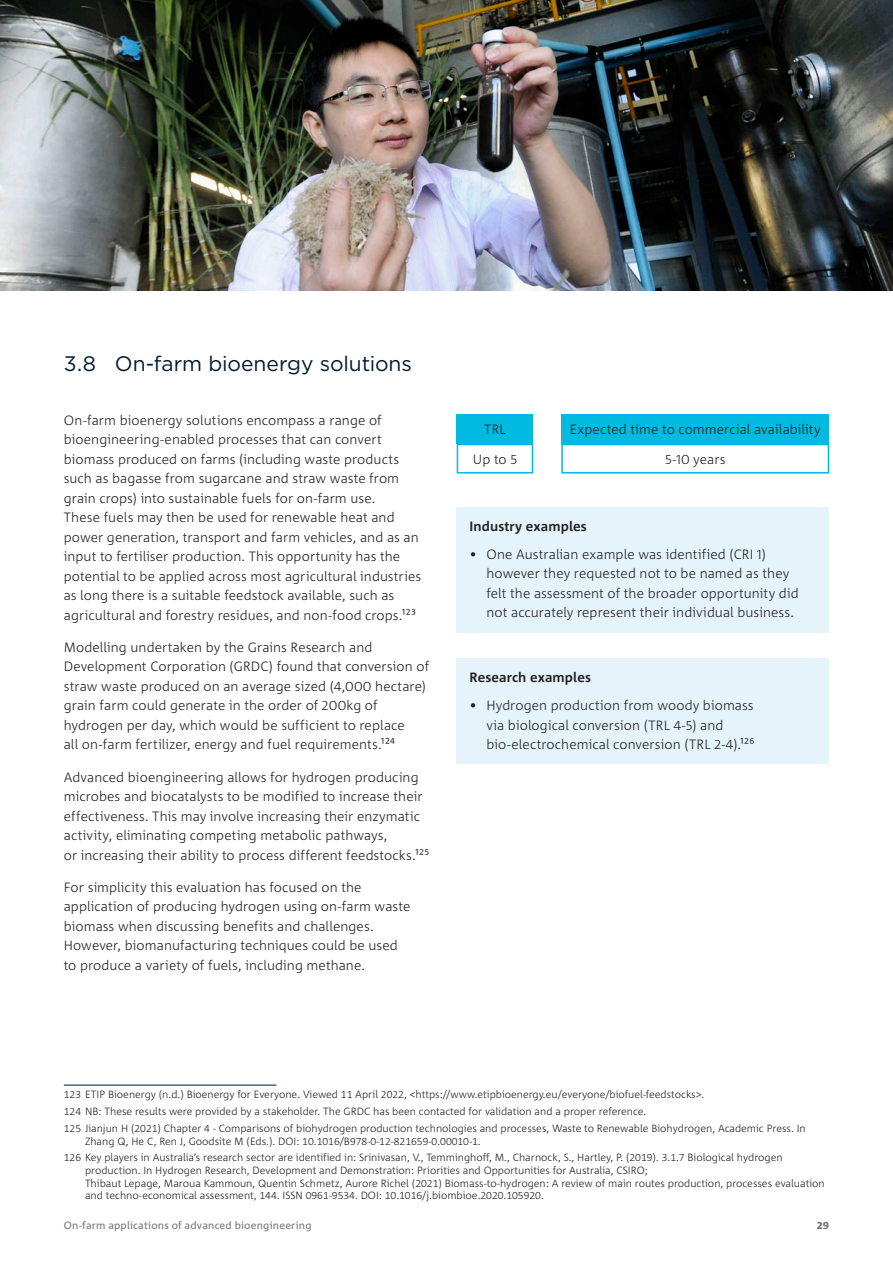
<style>
.page{position:relative;width:893px;height:1263px;background:#fff}
.page>*{position:absolute;margin:0;border:0;box-sizing:border-box;transform-origin:0 0}
.H2_Heading_numbered{font:21px "Gotham";letter-spacing:-.005em;color:#001932}
.Body_Copy{font:300 13.5px/19.5px "Corpid C1";letter-spacing:.005em;color:#231f20}
.Body_Copy-2{font:700 13.5px "Corpid C1";letter-spacing:.01em;color:#231f20}
.Footnote_second{font:300 10.5px/12.6px "Corpid C1";color:#231f20}
.Footnote{font:300 10.5px "Corpid C1";color:#231f20}
.t1{font:10.5px "Corpid C1";letter-spacing:.02em;color:#757679}
.t2{font:800 10.5px "Corpid C1";color:#757679}
</style>
<div class="page">
<img style="left:0;top:0;width:893px;height:291px">
<div style="left:457px;top:507px;width:372px;height:126px;background:#e4f4fa"></div>
<hr style="left:64px;top:1085px;width:212px;height:1px;background:#001932">
<div style="left:457px;top:414px;width:76px;height:30px;background:#00bae2"></div>
<div style="left:457px;top:444px;width:76px;height:29px;border:2px solid #00bae2"></div>
<div style="left:561px;top:414px;width:268px;height:30px;background:#00bae2"></div>
<div style="left:561px;top:444px;width:268px;height:29px;border:2px solid #00bae2"></div>
<div style="left:457px;top:659px;width:372px;height:105px;background:#e4f4fa"></div>
<h2 class="H2_Heading_numbered" style="left:64px;top:351px;width:350px">3.8 On-farm bioenergy solutions</h2>
<p class="Body_Copy" style="left:64px;top:410px;width:359px">On-farm bioenergy solutions encompass a range of bioengineering-enabled processes that can convert biomass produced on farms (including waste products such as bagasse from sugarcane and straw waste from grain crops) into sustainable fuels for on-farm use.<br>These fuels may then be used for renewable heat and power generation, transport and farm vehicles, and as an input to fertiliser production. This opportunity has the potential to be applied across most agricultural industries as long there is a suitable feedstock available, such as agricultural and forestry residues, and non-food crops.123</p>
<p class="Body_Copy" style="left:64px;top:637px;width:367px">Modelling undertaken by the Grains Research and Development Corporation (GRDC) found that conversion of straw waste produced on an average sized (4,000 hectare) grain farm could generate in the order of 200kg of hydrogen per day, which would be sufficient to replace<br>all on-farm fertilizer, energy and fuel requirements.124</p>
<p class="Body_Copy" style="left:64px;top:767px;width:367px">Advanced bioengineering allows for hydrogen producing microbes and biocatalysts to be modified to increase their effectiveness. This may involve increasing their enzymatic activity, eliminating competing metabolic pathways,<br>or increasing their ability to process different feedstocks.125</p>
<p class="Body_Copy" style="left:64px;top:877px;width:348px">For simplicity this evaluation has focused on the application of producing hydrogen using on-farm waste biomass when discussing benefits and challenges.<br>However, biomanufacturing techniques could be used to produce a variety of fuels, including methane.</p>
<p class="Body_Copy" style="left:484px;top:419px;width:23px">TRL</p>
<p class="Body_Copy" style="left:473px;top:449px;width:45px">Up to 5</p>
<p class="Body_Copy" style="left:570px;top:419px;width:252px">Expected time to commercial availability</p>
<p class="Body_Copy" style="left:665px;top:449px;width:62px">5-10 years</p>
<p class="Body_Copy-2" style="left:469px;top:518px;width:119px">Industry examples</p>
<p class="Body_Copy" style="left:486px;top:544px;width:314px;text-indent:-17px">• One Australian example was identified (CRI 1) however they requested not to be named as they felt the assessment of the broader opportunity did not accurately represent their individual business.</p>
<p class="Body_Copy-2" style="left:469px;top:669px;width:123px">Research examples</p>
<p class="Body_Copy" style="left:486px;top:695px;width:270px;text-indent:-17px">• Hydrogen production from woody biomass via biological conversion (TRL 4-5) and bio-electrochemical conversion (TRL 2-4).126</p>
<p class="Footnote" style="left:64px;top:1088px;width:642px">123 ETIP Bioenergy (n.d.) Bioenergy for Everyone. Viewed 11 April 2022, &lt;https://www.etipbioenergy.eu/everyone/biofuel-feedstocks&gt;.</p>
<p class="Footnote_second" style="left:64px;top:1105px;width:584px">124 NB: These results were provided by a stakeholder. The GRDC has been contacted for validation and a proper reference.</p>
<p class="Footnote_second" style="left:85px;top:1122px;width:722px;text-indent:-21px">125 Jianjun H (2021) Chapter 4 - Comparisons of biohydrogen production technologies and processes, Waste to Renewable Biohydrogen, Academic Press. In<br>Zhang Q, He C, Ren J, Goodsite M (Eds.). DOI: 10.1016/B978-0-12-821659-0.00010-1.</p>
<p class="Footnote_second" style="left:85px;top:1151px;width:741px;text-indent:-21px">126 Key players in Australia’s research sector are identified in: Srinivasan, V., Temminghoff, M., Charnock, S., Hartley, P. (2019). 3.1.7 Biological hydrogen production. In Hydrogen Research, Development and Demonstration: Priorities and Opportunities for Australia, CSIRO;<br>Thibaut Lepage, Maroua Kammoun, Quentin Schmetz, Aurore Richel (2021) Biomass-to-hydrogen: A review of main routes production, processes evaluation and techno-economical assessment, 144. ISSN 0961-9534. DOI: 10.1016/j.biombioe.2020.105920.</p>
<p class="t1" style="left:64px;top:1218px;width:249px">On-farm applications of advanced bioengineering</p>
<p class="t2" style="left:817px;top:1218px;width:14px">29</p>
</div>
